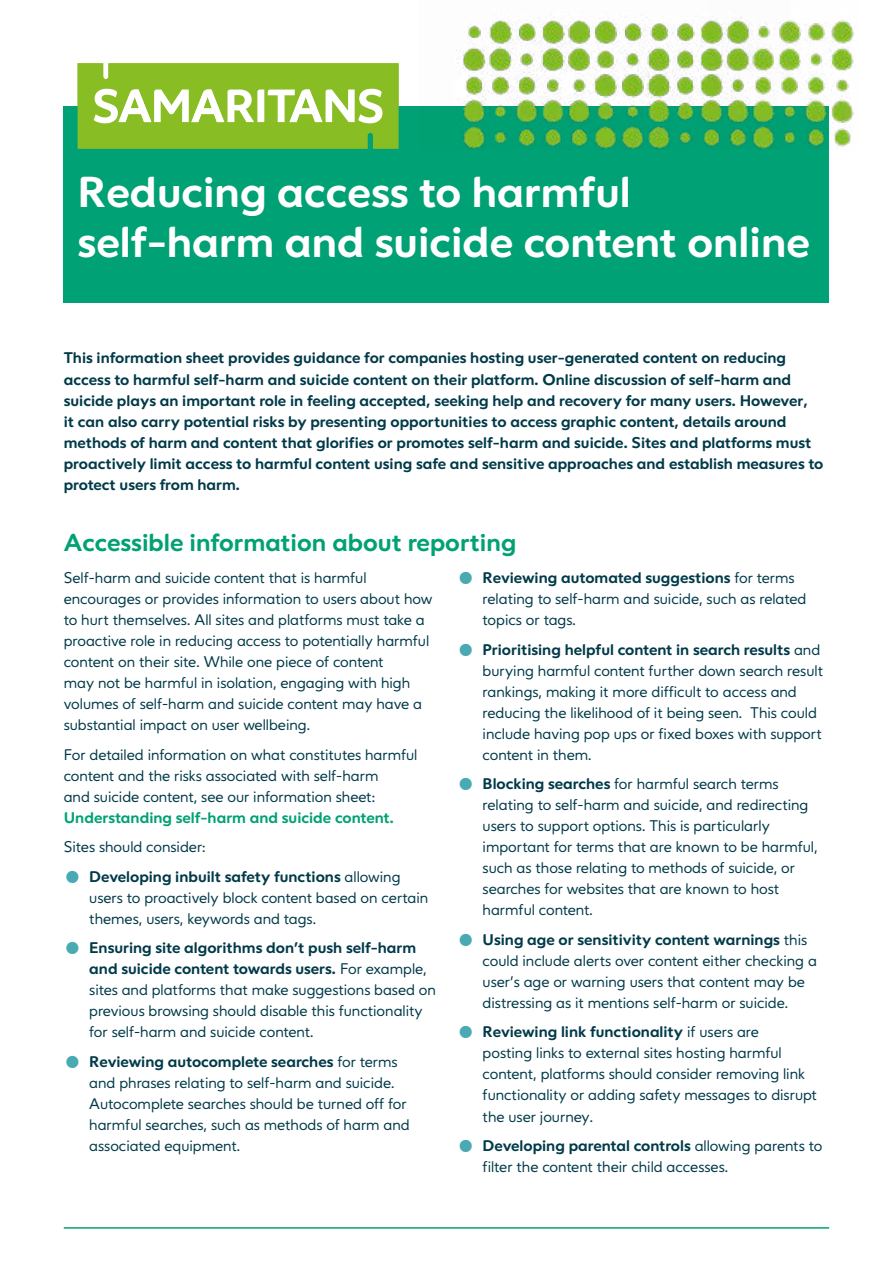
<style>
.page{position:relative;width:893px;height:1263px;background:#fff}
.page>*{position:absolute;margin:0;border:0;box-sizing:border-box;transform-origin:0 0}
.t1{font:700 42px/50.4px "Varah";color:#fff}
.t2{font:700 24px "Varah";color:#00a174}
.t3{font:15px/21px "Varah";color:#003a49}
.t4{font:700 15px/21px "Varah";color:#003a49}
.t5{font:700 15px "Varah";color:#00a174}
.s1{font-weight:700;font-size:45px;color:#49aab3}
.s2{font-weight:700}
</style>
<div class="page">
<hr style="left:64px;top:1227px;width:765px;height:2px;background:#00a174">
<img style="left:457px;top:14px;width:251px;height:92px">
<div style="left:64px;top:106px;width:765px;height:197px;background:#00a174"></div>
<svg style="left:78px;top:63px;width:321px;height:86px"></svg>
<img style="left:708px;top:17px;width:147px;height:132px">
<h1 class="t1" style="left:78px;top:167px;width:734px">Reducing access to harmful self-harm and suicide content online</h1>
<p class="t4" style="left:64px;top:348px;width:761px">This information sheet provides guidance for companies hosting user-generated content on reducing access to harmful self-harm and suicide content on their platform. Online discussion of self-harm and suicide plays an important role in feeling accepted, seeking help and recovery for many users. However,<br>it can also carry potential risks by presenting opportunities to access graphic content, details around methods of harm and content that glorifies or promotes self-harm and suicide. Sites and platforms must proactively limit access to harmful content using safe and sensitive approaches and establish measures to protect users from harm.</p>
<h2 class="t2" style="left:64px;top:527px;width:454px">Accessible information about reporting</h2>
<p class="t3" style="left:483px;top:568px;width:325px;text-indent:-26px"><span class="s1">•</span> <span class="s2">Reviewing automated suggestions</span> for terms relating to self-harm and suicide, such as related topics or tags.</p>
<p class="t3" style="left:483px;top:640px;width:342px;text-indent:-26px"><span class="s1">•</span> <span class="s2">Prioritising helpful content in search results</span> and burying harmful content further down search result rankings, making it more difficult to access and reducing the likelihood of it being seen. This could include having pop ups or fixed boxes with support content in them.</p>
<p class="t3" style="left:483px;top:774px;width:337px;text-indent:-26px"><span class="s1">•</span> <span class="s2">Blocking searches</span> for harmful search terms relating to self-harm and suicide, and redirecting users to support options. This is particularly important for terms that are known to be harmful, such as those relating to methods of suicide, or searches for websites that are known to host harmful content.</p>
<p class="t3" style="left:483px;top:930px;width:336px;text-indent:-26px"><span class="s1">•</span> <span class="s2">Using age or sensitivity content warnings</span> this could include alerts over content either checking a user’s age or warning users that content may be distressing as it mentions self-harm or suicide.</p>
<p class="t3" style="left:483px;top:1022px;width:336px;text-indent:-26px"><span class="s1">•</span> <span class="s2">Reviewing link functionality</span> if users are<br>posting links to external sites hosting harmful content, platforms should consider removing link functionality or adding safety messages to disrupt the user journey.</p>
<p class="t3" style="left:483px;top:1136px;width:341px;text-indent:-26px"><span class="s1">•</span> <span class="s2">Developing parental controls</span> allowing parents to filter the content their child accesses.</p>
<p class="t3" style="left:64px;top:568px;width:370px">Self-harm and suicide content that is harmful encourages or provides information to users about how to hurt themselves. All sites and platforms must take a proactive role in reducing access to potentially harmful content on their site. While one piece of content<br>may not be harmful in isolation, engaging with high volumes of self-harm and suicide content may have a substantial impact on user wellbeing.</p>
<p class="t3" style="left:64px;top:744px;width:355px">For detailed information on what constitutes harmful content and the risks associated with self-harm<br>and suicide content, see our information sheet:</p>
<p class="t5" style="left:64px;top:808px;width:332px">Understanding self-harm and suicide content.</p>
<p class="t3" style="left:64px;top:837px;width:144px">Sites should consider:</p>
<p class="t3" style="left:89px;top:866px;width:341px;text-indent:-26px"><span class="s1">•</span> <span class="s2">Developing inbuilt safety functions</span> allowing users to proactively block content based on certain themes, users, keywords and tags.</p>
<p class="t3" style="left:89px;top:938px;width:348px;text-indent:-26px"><span class="s1">•</span> <span class="s2">Ensuring site algorithms don’t push self-harm and suicide content towards users.</span> For example, sites and platforms that make suggestions based on previous browsing should disable this functionality for self-harm and suicide content.</p>
<p class="t3" style="left:89px;top:1051px;width:322px;text-indent:-26px"><span class="s1">•</span> <span class="s2">Reviewing autocomplete searches</span> for terms and phrases relating to self-harm and suicide.<br>Autocomplete searches should be turned off for harmful searches, such as methods of harm and associated equipment.</p>
</div>
